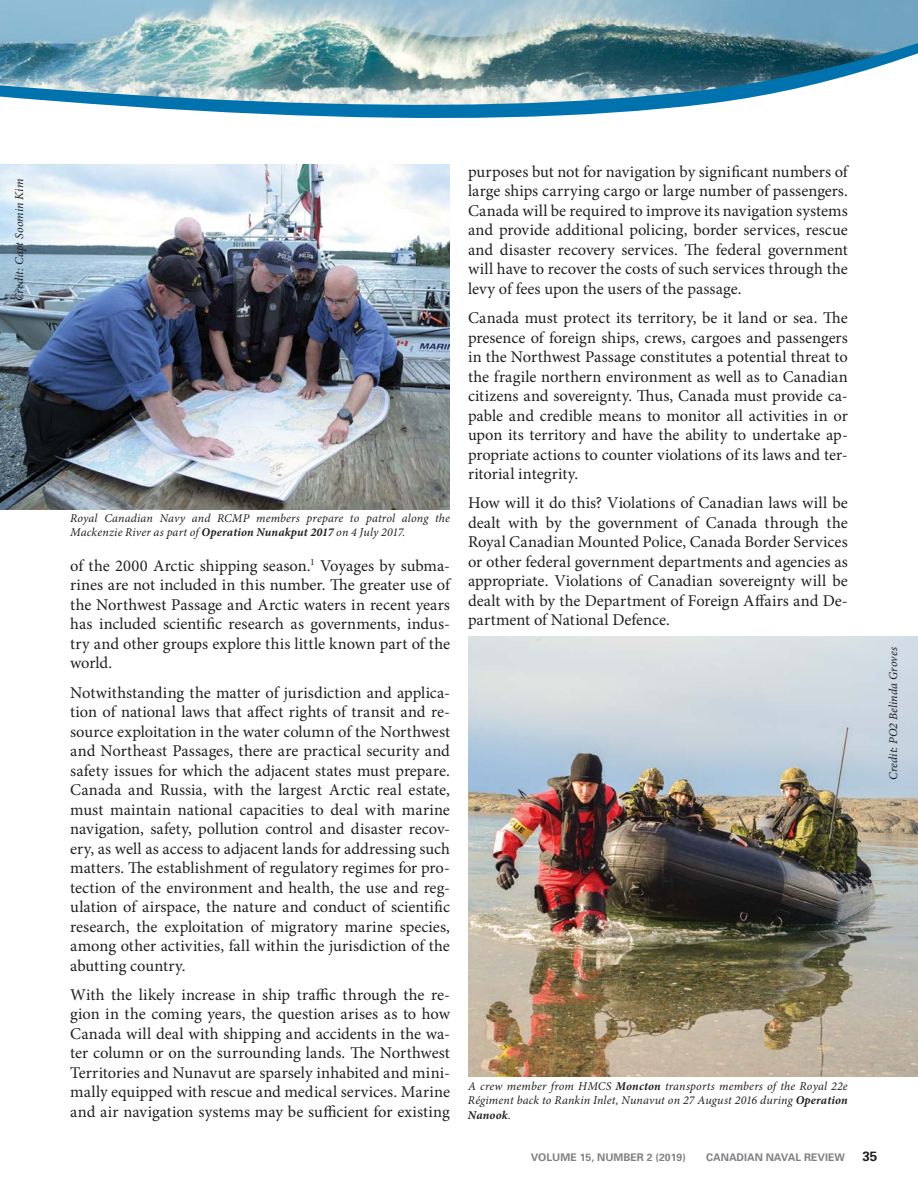
<style>
.page{position:relative;width:918px;height:1188px;background:#fff}
.page>*{position:absolute;margin:0;border:0;box-sizing:border-box;transform-origin:0 0}
.t1{font:16.5px/19.5px "Minion Pro";color:#231f20;text-align:justify}
.t2{font:700 13.5px "Univers";color:#231f20}
.t3{font:italic 12px/14.4px "Minion Pro";letter-spacing:.01em;color:#231f20;text-align:justify}
.t4{font:700 10.5px "Univers";color:#808285}
.s1{font-weight:700}
</style>
<div class="page">
<img style="left:0;top:0;width:918px;height:118px">
<img style="left:0;top:165px;width:450px;height:344px">
<img style="left:468px;top:637px;width:450px;height:440px">
<p class="t3" style="left:13px;top:301px;width:124px;rotate:-90deg">Credit: Capt Soomin Kim</p>
<p class="t3" style="left:70px;top:512px;width:381px">Royal Canadian Navy and RCMP members prepare to patrol along the<br>Mackenzie River as part of <span class="s1">Operation Nunakput 2017</span> on 4 July 2017.</p>
<p class="t1" style="left:70px;top:557px;width:381px">of the 2000 Arctic shipping season.<sup>1</sup> Voyages by subma&shy;rines are not included in this number. The greater use of the Northwest Passage and Arctic waters in recent years has included scientific research as governments, indus&shy;try and other groups explore this little known part of the world.</p>
<p class="t1" style="left:70px;top:684px;width:381px">Notwithstanding the matter of jurisdiction and applica&shy;tion of national laws that affect rights of transit and re&shy;source exploitation in the water column of the Northwest and Northeast Passages, there are practical security and safety issues for which the adjacent states must prepare.<br>Canada and Russia, with the largest Arctic real estate, must maintain national capacities to deal with marine navigation, safety, pollution control and disaster recov&shy;ery, as well as access to adjacent lands for addressing such matters. The establishment of regulatory regimes for pro&shy;tection of the environment and health, the use and reg&shy;ulation of airspace, the nature and conduct of scientific research, the exploitation of migratory marine species, among other activities, fall within the jurisdiction of the abutting country.</p>
<p class="t1" style="left:70px;top:986px;width:381px">With the likely increase in ship traffic through the re&shy;gion in the coming years, the question arises as to how Canada will deal with shipping and accidents in the wa&shy;ter column or on the surrounding lands. The Northwest Territories and Nunavut are sparsely inhabited and mini&shy;mally equipped with rescue and medical services. Marine and air navigation systems may be sufficient for existing</p>
<p class="t1" style="left:468px;top:163px;width:381px">purposes but not for navigation by significant numbers of large ships carrying cargo or large number of passengers.<br>Canada will be required to improve its navigation systems and provide additional policing, border services, rescue and disaster recovery services. The federal government will have to recover the costs of such services through the levy of fees upon the users of the passage.</p>
<p class="t1" style="left:468px;top:309px;width:381px">Canada must protect its territory, be it land or sea. The presence of foreign ships, crews, cargoes and passengers in the Northwest Passage constitutes a potential threat to the fragile northern environment as well as to Canadian citizens and sovereignty. Thus, Canada must provide ca&shy;pable and credible means to monitor all activities in or upon its territory and have the ability to undertake ap&shy;propriate actions to counter violations of its laws and ter&shy;ritorial integrity.</p>
<p class="t1" style="left:468px;top:495px;width:381px">How will it do this? Violations of Canadian laws will be dealt with by the government of Canada through the Royal Canadian Mounted Police, Canada Border Services or other federal government departments and agencies as appropriate. Violations of Canadian sovereignty will be dealt with by the Department of Foreign Affairs and De&shy;partment of National Defence.</p>
<p class="t3" style="left:887px;top:780px;width:135px;rotate:-90deg">Credit: PO2 Belinda Groves</p>
<p class="t3" style="left:468px;top:1080px;width:381px">A crew member from HMCS <span class="s1">Moncton</span> transports members of the Royal 22e Régiment back to Rankin Inlet, Nunavut on 27 August 2016 during <span class="s1">Operation Nanook</span>.</p>
<p class="t4" style="left:531px;top:1153px;width:157px">VOLUME 15, NUMBER 2 (2019)</p>
<p class="t4" style="left:706px;top:1153px;width:140px">CANADIAN NAVAL REVIEW</p>
<p class="t2" style="left:862px;top:1151px;width:17px">35</p>
</div>
